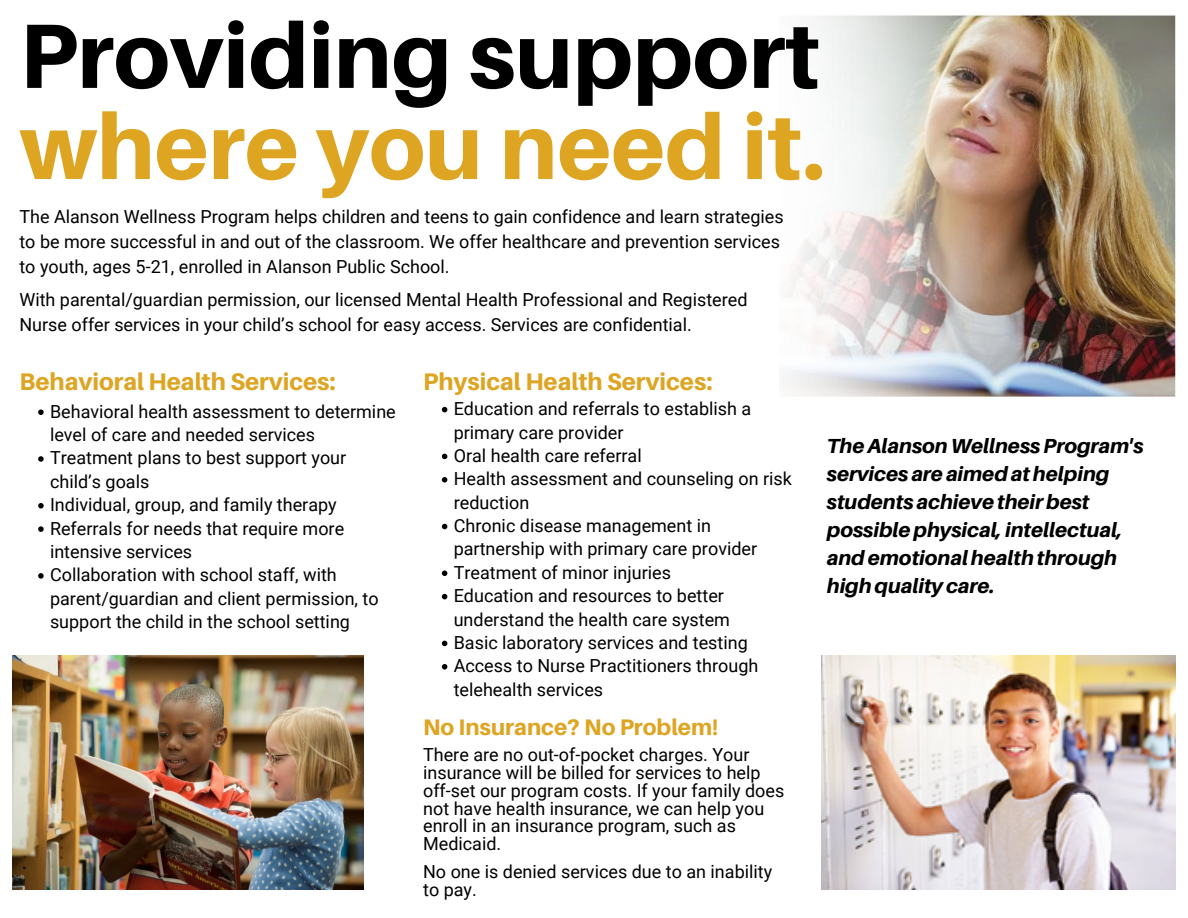
<style>
.page{position:relative;width:1188px;height:918px;background:#fff}
.page>*{position:absolute;margin:0;border:0;box-sizing:border-box;transform-origin:0 0}
.t1{font:800 91.5px/91.2px "Aileron";color:#000}
.t2{font:800 24px "Aileron";color:#dda522}
.t3{font:800 22.5px "Aileron";color:#dda522}
.t4{font:italic 800 20.4px/28.2px "Aileron";color:#000}
.t5{font:18px/23.4px "Roboto";color:#000}
.s1{color:#dda522}
</style>
<div class="page">
<img style="left:782px;top:14px;width:393px;height:383px">
<img style="left:13px;top:655px;width:351px;height:234px">
<img style="left:822px;top:655px;width:353px;height:234px">
<svg style="left:38px;top:409px;width:6px;height:6px"></svg>
<svg style="left:38px;top:456px;width:6px;height:6px"></svg>
<svg style="left:38px;top:503px;width:6px;height:6px"></svg>
<svg style="left:38px;top:526px;width:6px;height:6px"></svg>
<svg style="left:38px;top:573px;width:6px;height:6px"></svg>
<svg style="left:442px;top:407px;width:5px;height:5px"></svg>
<svg style="left:442px;top:454px;width:5px;height:5px"></svg>
<svg style="left:442px;top:477px;width:5px;height:6px"></svg>
<svg style="left:442px;top:524px;width:5px;height:5px"></svg>
<svg style="left:442px;top:571px;width:5px;height:5px"></svg>
<svg style="left:442px;top:594px;width:5px;height:5px"></svg>
<svg style="left:442px;top:641px;width:5px;height:5px"></svg>
<svg style="left:442px;top:664px;width:5px;height:6px"></svg>
<p class="t1" style="left:19px;top:8px;width:807px">Providing support <span class="s1">where you need it.</span></p>
<h2 class="t5" style="left:19px;top:205px;width:766px;line-height:25px">The Alanson Wellness Program helps children and teens to gain confidence and learn strategies to be more successful in and out of the classroom. We offer healthcare and prevention services to youth, ages 5-21, enrolled in Alanson Public School.</h2>
<p class="t5" style="left:19px;top:288px;width:730px;line-height:25px">With parental/guardian permission, our licensed Mental Health Professional and Registered<br>Nurse offer services in your child’s school for easy access. Services are confidential.</p>
<p class="t2" style="left:19px;top:367px;width:318px">Behavioral Health Services:</p>
<p class="t5" style="left:50px;top:400px;width:347px">Behavioral health assessment to determine level of care and needed services</p>
<p class="t5" style="left:50px;top:447px;width:298px">Treatment plans to best support your child’s goals</p>
<p class="t5" style="left:50px;top:493px;width:288px">Individual, group, and family therapy</p>
<h2 class="t5" style="left:50px;top:517px;width:296px">Referrals for needs that require more intensive services</h2>
<p class="t5" style="left:50px;top:564px;width:330px">Collaboration with school staff, with parent/guardian and client permission, to support the child in the school setting</p>
<p class="t2" style="left:423px;top:367px;width:291px">Physical Health Services:</p>
<p class="t5" style="left:454px;top:397px;width:299px">Education and referrals to establish a primary care provider</p>
<p class="t5" style="left:454px;top:444px;width:189px">Oral health care referral</p>
<p class="t5" style="left:454px;top:467px;width:340px">Health assessment and counseling on risk reduction</p>
<p class="t5" style="left:454px;top:514px;width:305px">Chronic disease management in partnership with primary care provider</p>
<p class="t5" style="left:454px;top:561px;width:219px">Treatment of minor injuries</p>
<p class="t5" style="left:454px;top:584px;width:278px">Education and resources to better understand the health care system</p>
<h3 class="t5" style="left:454px;top:631px;width:296px">Basic laboratory services and testing</h3>
<p class="t5" style="left:454px;top:654px;width:306px">Access to Nurse Practitioners through telehealth services</p>
<p class="t3" style="left:423px;top:713px;width:297px">No Insurance? No Problem!</p>
<p class="t5" style="left:423px;top:746px;width:363px;line-height:17.7px">There are no out-of-pocket charges. Your insurance will be billed for services to help off-set our program costs. If your family does not have health insurance, we can help you enroll in an insurance program, such as Medicaid.</p>
<p class="t5" style="left:423px;top:863px;width:351px;line-height:17.7px">No one is denied services due to an inability to pay.</p>
<p class="t4" style="left:827px;top:431px;width:318px">TheAlansonWellnessProgram's services areaimedathelping students achievetheirbest possiblephysical, intellectual, andemotionalhealththrough highqualitycare.</p>
</div>
